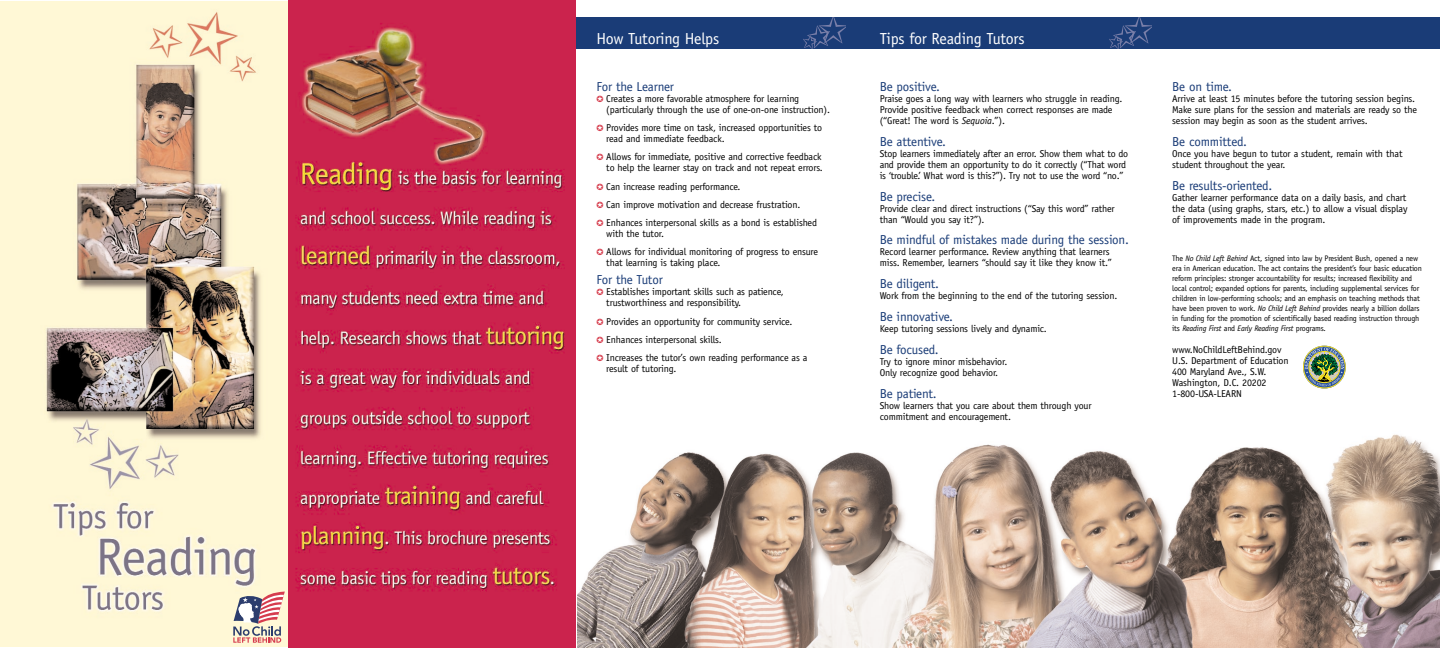
<style>
.page{position:relative;width:1440px;height:648px;background:#fff}
.page>*{position:absolute;margin:0;border:0;box-sizing:border-box;transform-origin:0 0}
.t1{font:16px "Officina Sans";letter-spacing:-.015em;color:#fff}
.t2{font:13px "Officina Sans";letter-spacing:-.015em;color:#1a3c77}
.t3{font:10px/11px "Officina Sans";letter-spacing:-.015em;color:#000}
.t4{font:8px/10px "Officina Sans";letter-spacing:-.02em;color:#000}
.s1{color:#d63f4f}
.s2{font-style:italic}
</style>
<div class="page">
<img style="left:577px;top:434px;width:863px;height:214px">
<img style="left:0;top:1px;width:288px;height:645px">
<svg style="left:233px;top:592px;width:52px;height:51px;background:#ccb2b0"></svg>
<img style="left:288px;top:0;width:288px;height:648px">
<div style="left:576px;top:17px;width:864px;height:32px;background:#1a3c77"></div>
<svg style="left:803px;top:17px;width:43px;height:32px"></svg>
<svg style="left:1109px;top:17px;width:43px;height:32px"></svg>
<svg style="left:1303px;top:346px;width:43px;height:43px"></svg>
<div style="left:1303px;top:346px;width:43px;height:42px;border:1px solid #f8e122;border-radius:50%"></div>
<svg style="left:1305px;top:347px;width:39px;height:39px"></svg>
<div style="left:1309px;top:351px;width:31px;height:32px;border:1px solid #f8e122;border-radius:50%"></div>
<h1 class="t1" style="left:596px;top:33px;width:124px">How Tutoring Helps</h1>
<h1 class="t1" style="left:880px;top:33px;width:146px">Tips for Reading Tutors</h1>
<h2 class="t2" style="left:596px;top:82px;width:79px">For the Learner</h2>
<p class="t3" style="left:606px;top:94px;width:225px;text-indent:-10px"><span class="s1">✪</span> Creates a more favorable atmosphere for learning (particularly through the use of one-on-one instruction).</p>
<p class="t3" style="left:606px;top:123px;width:217px;text-indent:-10px"><span class="s1">✪</span> Provides more time on task, increased opportunities to read and immediate feedback.</p>
<p class="t3" style="left:596px;top:152px;width:228px;text-align:right"><span class="s1">✪</span> Allows for immediate, positive and corrective feedback to help the learner stay on track and not repeat errors.</p>
<p class="t3" style="left:596px;top:178px;width:222px;line-height:18.2px"><span class="s1">✪</span> Can increase reading performance.<br><span class="s1">✪</span> Can improve motivation and decrease frustration.<br><span class="s1">✪</span> Enhances interpersonal skills as a bond is established</p>
<p class="t3" style="left:596px;top:225px;width:223px;line-height:18.2px;text-indent:10px">with the tutor.<br><span class="s1">✪</span> Allows for individual monitoring of progress to ensure</p>
<p class="t3" style="left:606px;top:258px;width:116px">that learning is taking place.</p>
<h2 class="t2" style="left:596px;top:275px;width:68px">For the Tutor</h2>
<p class="t3" style="left:606px;top:287px;width:179px;text-indent:-10px"><span class="s1">✪</span> Establishes important skills such as patience, trustworthiness and responsibility.</p>
<p class="t3" style="left:596px;top:313px;width:213px;line-height:18.2px"><span class="s1">✪</span> Provides an opportunity for community service.<br><span class="s1">✪</span> Enhances interpersonal skills.<br><span class="s1">✪</span> Increases the tutor’s own reading performance as a</p>
<p class="t3" style="left:606px;top:364px;width:72px">result of tutoring.</p>
<h2 class="t2" style="left:880px;top:82px;width:62px">Be positive.</h2>
<p class="t3" style="left:880px;top:94px;width:244px">Praise goes a long way with learners who struggle in reading.<br>Provide positive feedback when correct responses are made (“Great! The word is <span class="s2">Sequoia</span>.”).</p>
<h2 class="t2" style="left:880px;top:136px;width:68px">Be attentive.</h2>
<p class="t3" style="left:880px;top:149px;width:250px">Stop learners immediately after an error. Show them what to do and provide them an opportunity to do it correctly (“That word is ‘trouble.’ What word is this?”). Try not to use the word “no.”</p>
<h2 class="t2" style="left:880px;top:191px;width:57px">Be precise.</h2>
<p class="t3" style="left:880px;top:204px;width:237px">Provide clear and direct instructions (“Say this word” rather than “Would you say it?”).</p>
<h2 class="t2" style="left:880px;top:235px;width:251px">Be mindful of mistakes made during the session.</h2>
<p class="t3" style="left:880px;top:247px;width:234px">Record learner performance. Review anything that learners miss. Remember, learners “should say it like they know it.”</p>
<h2 class="t2" style="left:880px;top:279px;width:61px">Be diligent.</h2>
<p class="t3" style="left:880px;top:291px;width:239px">Work from the beginning to the end of the tutoring session.</p>
<h2 class="t2" style="left:880px;top:312px;width:75px">Be innovative.</h2>
<p class="t3" style="left:880px;top:324px;width:169px">Keep tutoring sessions lively and dynamic.</p>
<h2 class="t2" style="left:880px;top:344px;width:61px">Be focused.</h2>
<p class="t3" style="left:880px;top:357px;width:129px">Try to ignore minor misbehavior.<br>Only recognize good behavior.</p>
<h2 class="t2" style="left:880px;top:388px;width:58px">Be patient.</h2>
<p class="t3" style="left:880px;top:401px;width:213px">Show learners that you care about them through your commitment and encouragement.</p>
<h2 class="t2" style="left:1172px;top:82px;width:61px">Be on time.</h2>
<p class="t3" style="left:1172px;top:94px;width:246px">Arrive at least 15 minutes before the tutoring session begins.<br>Make sure plans for the session and materials are ready so the session may begin as soon as the student arrives.</p>
<h2 class="t2" style="left:1172px;top:136px;width:76px">Be committed.</h2>
<p class="t3" style="left:1172px;top:149px;width:232px">Once you have begun to tutor a student, remain with that student throughout the year.</p>
<h2 class="t2" style="left:1172px;top:180px;width:101px">Be results-oriented.</h2>
<p class="t3" style="left:1172px;top:193px;width:237px;text-align:justify">Gather learner performance data on a daily basis, and chart the data (using graphs, stars, etc.) to allow a visual display of improvements made in the program.</p>
<p class="t4" style="left:1172px;top:254px;width:251px">The <span class="s2">No Child Left Behind</span> Act, signed into law by President Bush, opened a new era in American education. The act contains the president’s four basic education reform principles: stronger accountability for results; increased flexibility and local control; expanded options for parents, including supplemental services for children in low-performing schools; and an emphasis on teaching methods that have been proven to work. <span class="s2">No Child Left Behind</span> provides nearly a billion dollars in funding for the promotion of scientifically based reading instruction through its <span class="s2">Reading First</span> and <span class="s2">Early Reading First</span> programs.</p>
<p class="t3" style="left:1172px;top:345px;width:118px">www.NoChildLeftBehind.gov<br>U.S. Department of Education<br>400 Maryland Ave., S.W.<br>Washington, D.C. 20202<br>1-800-USA-LEARN</p>
</div>
